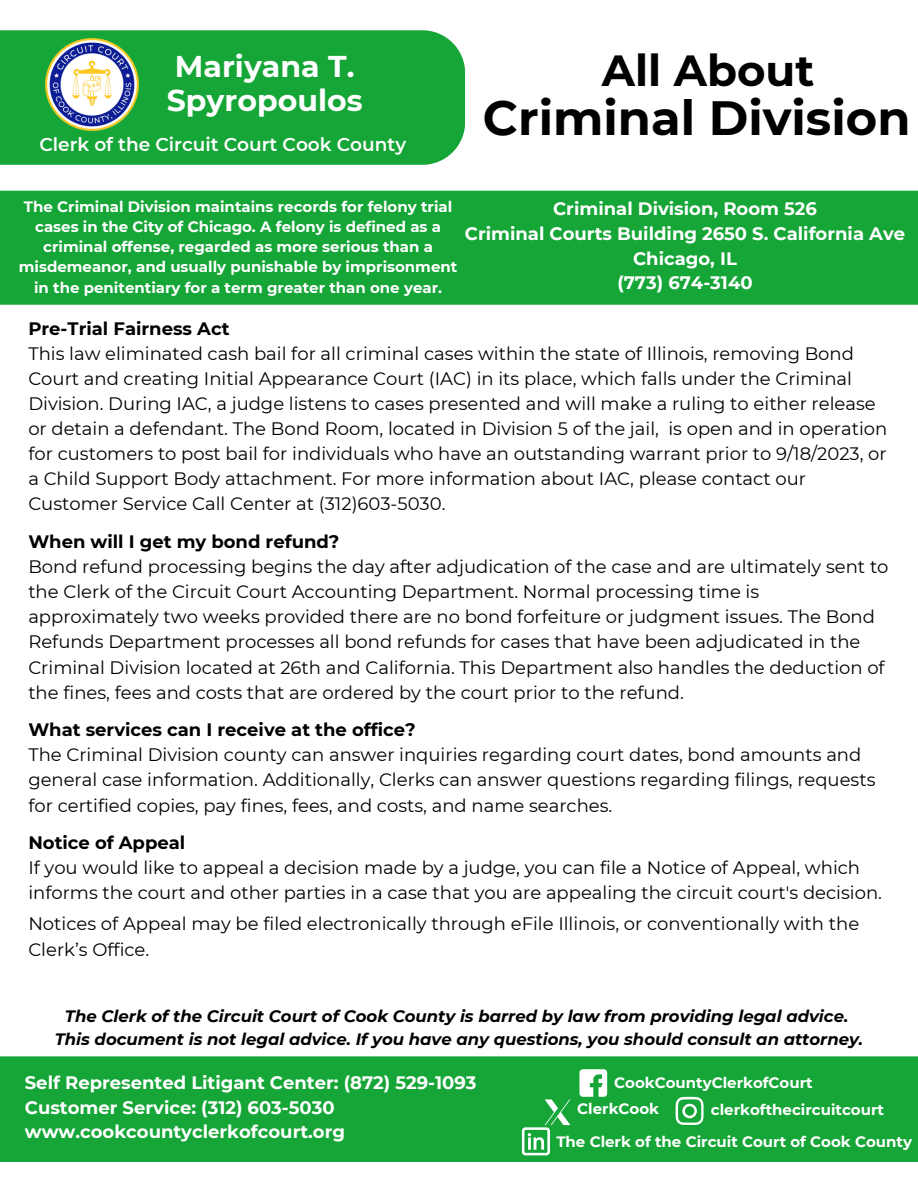
<style>
.page{position:relative;width:918px;height:1188px;background:#fff}
.page>*{position:absolute;margin:0;border:0;box-sizing:border-box;transform-origin:0 0}
.t1{font:700 48px "Montserrat";color:#000}
.t2{font:700 43.5px "Montserrat";color:#000}
.t3{font:700 30px/33.8px "Montserrat";color:#fff}
.t4{font:600 18.6px "Montserrat";color:#fff}
.t5{font:18px/25.2px "Montserrat";color:#000}
.t6{font:700 18px/24.8px "Montserrat";color:#fff;text-align:center}
.t7{font:italic 700 16.5px "Montserrat";color:#000}
.t8{font:700 15px/20.2px "Montserrat";color:#fff;text-align:center}
.s1{font-weight:700}
</style>
<div class="page">
<div style="left:0;top:30px;width:465px;height:135px;background:#16a637"></div>
<img style="left:41px;top:33px;width:102px;height:102px">
<div style="left:0;top:1056px;width:918px;height:106px;background:#16a637"></div>
<div style="left:0;top:191px;width:918px;height:114px;background:#16a637"></div>
<svg style="left:579px;top:1069px;width:28px;height:28px"></svg>
<svg style="left:676px;top:1097px;width:28px;height:28px"></svg>
<svg style="left:522px;top:1099px;width:48px;height:56px"></svg>
<p class="t3" style="left:167px;top:50px;width:197px">Mariyana T.<br>Spyropoulos</p>
<h2 class="t4" style="left:39px;top:133px;width:368px">Clerk of the Circuit Court Cook County</h2>
<h4 class="t2" style="left:602px;top:44px;width:214px">All About</h4>
<h3 class="t1" style="left:483px;top:89px;width:429px">Criminal Division</h3>
<h1 class="t8" style="left:19px;top:196px;width:440px">The Criminal Division maintains records for felony trial cases in the City of Chicago. A felony is defined as a criminal offense, regarded as more serious than a misdemeanor, and usually punishable by imprisonment in the penitentiary for a term greater than one year.</h1>
<h1 class="t6" style="left:465px;top:196px;width:442px">Criminal Division, Room 526<br>Criminal Courts Building 2650 S. California Ave<br>Chicago, IL<br>(773) 674-3140</h1>
<p class="t5" style="left:28px;top:315px;width:861px"><span class="s1">Pre-Trial Fairness Act<br></span>This law eliminated cash bail for all criminal cases within the state of Illinois, removing Bond Court and creating Initial Appearance Court (IAC) in its place, which falls under the Criminal Division. During IAC, a judge listens to cases presented and will make a ruling to either release or detain a defendant. The Bond Room, located in Division 5 of the jail, is open and in operation for customers to post bail for individuals who have an outstanding warrant prior to 9/18/2023, or a Child Support Body attachment. For more information about IAC, please contact our Customer Service Call Center at (312)603-5030.</p>
<p class="t5" style="left:28px;top:529px;width:862px"><span class="s1">When will I get my bond refund?<br></span>Bond refund processing begins the day after adjudication of the case and are ultimately sent to the Clerk of the Circuit Court Accounting Department. Normal processing time is approximately two weeks provided there are no bond forfeiture or judgment issues. The Bond Refunds Department processes all bond refunds for cases that have been adjudicated in the Criminal Division located at 26th and California. This Department also handles the deduction of the fines, fees and costs that are ordered by the court prior to the refund.</p>
<h3 class="t5" style="left:28px;top:717px;width:849px"><span class="s1">What services can I receive at the office?<br></span>The Criminal Division county can answer inquiries regarding court dates, bond amounts and general case information. Additionally, Clerks can answer questions regarding filings, requests for certified copies, pay fines, fees, and costs, and name searches.</h3>
<p class="t5" style="left:28px;top:830px;width:855px"><span class="s1">Notice of Appeal<br></span>If you would like to appeal a decision made by a judge, you can file a Notice of Appeal, which informs the court and other parties in a case that you are appealing the circuit court's decision.</p>
<p class="t5" style="left:28px;top:911px;width:832px">Notices of Appeal may be filed electronically through eFile Illinois, or conventionally with the<br>Clerk’s Office.</p>
<p class="t7" style="left:65px;top:1006px;width:785px">The Clerk of the Circuit Court of Cook County is barred by law from providing legal advice.</p>
<h3 class="t7" style="left:55px;top:1029px;width:810px">This document is not legal advice. If you have any questions, you should consult an attorney.</h3>
<h4 class="t8" style="left:614px;top:1072px;width:200px">CookCountyClerkofCourt</h4>
<h4 class="t8" style="left:711px;top:1100px;width:175px">clerkofthecircuitcourt</h4>
<h4 class="t8" style="left:556px;top:1131px;width:357px">The Clerk of the Circuit Court of Cook County</h4>
<p class="t6" style="left:25px;top:1070px;width:453px;text-align:left">Self Represented Litigant Center: (872) 529-1093<br>Customer Service: (312) 603-5030 www.cookcountyclerkofcourt.org</p>
<h4 class="t8" style="left:577px;top:1099px;width:83px">ClerkCook</h4>
</div>
